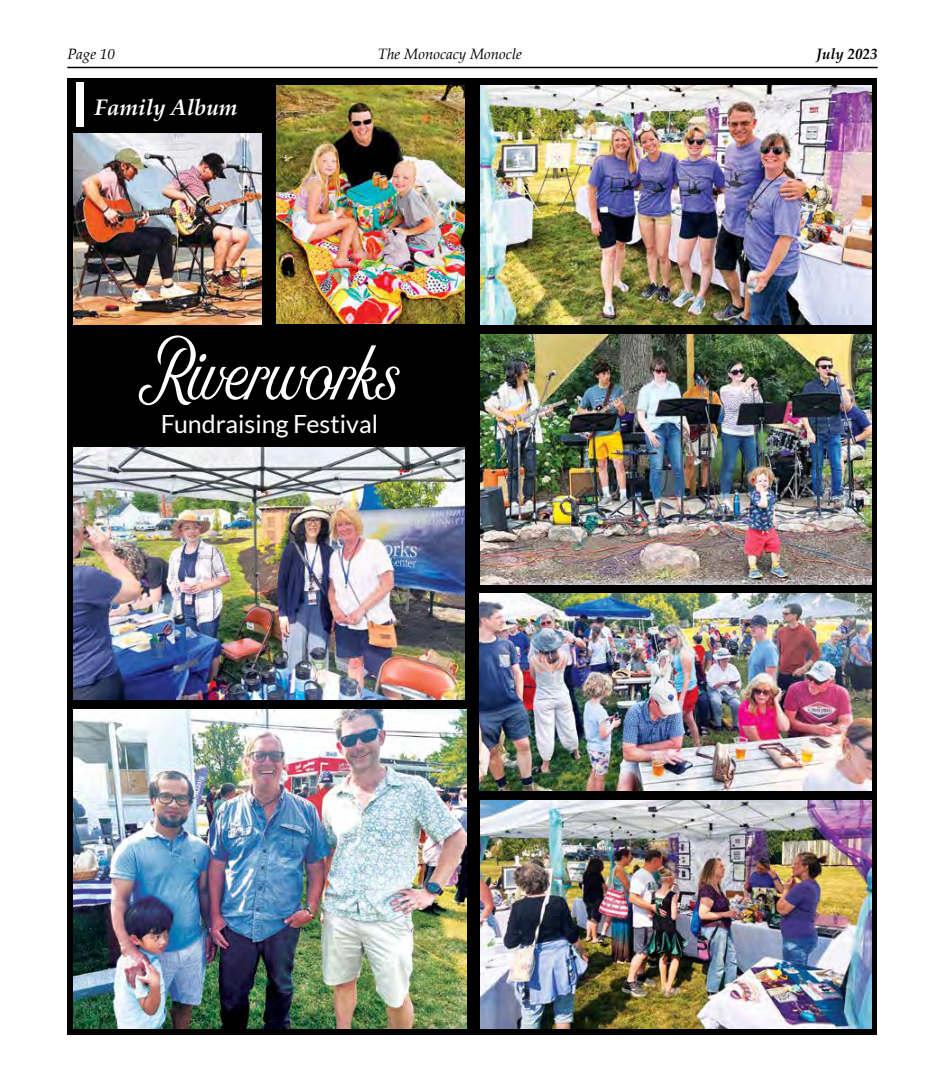
<style>
.page{position:relative;width:945px;height:1080px;background:#fff}
.page>*{position:absolute;margin:0;border:0;box-sizing:border-box;transform-origin:0 0}
.t1{font:300 70px "Nomah Script";color:#fff}
.t2{font:25px "Lato";color:#fff}
.t3{font:italic 700 22.5px "Palatino Linotype";color:#fff}
.t4{font:italic 15px "Palatino Linotype";color:#000}
.t5{font:italic 700 15px "Palatino Linotype";color:#000}
</style>
<div class="page">
<div style="left:68px;top:79px;width:810px;height:956px;background:#000"></div>
<hr style="left:68px;top:67px;width:810px;height:1px;background:#000">
<div style="left:76px;top:82px;width:8px;height:46px;background:#fff"></div>
<img style="left:277px;top:86px;width:188px;height:238px">
<img style="left:74px;top:710px;width:392px;height:318px">
<img style="left:480px;top:800px;width:391px;height:228px">
<img style="left:479px;top:593px;width:392px;height:197px">
<img style="left:74px;top:448px;width:391px;height:251px">
<img style="left:480px;top:334px;width:391px;height:251px">
<img style="left:74px;top:134px;width:188px;height:191px">
<img style="left:480px;top:86px;width:391px;height:238px">
<p class="t4" style="left:68px;top:43px;width:49px">Page 10</p>
<p class="t4" style="left:378px;top:43px;width:146px">The Monocacy Monocle</p>
<p class="t5" style="left:816px;top:43px;width:63px">July 2023</p>
<h3 class="t3" style="left:94px;top:91px;width:145px">Family Album</h3>
<h1 class="t1" style="left:139px;top:309px;width:261px">Riverworks</h1>
<h2 class="t2" style="left:161px;top:410px;width:219px">Fundraising Festival</h2>
</div>
